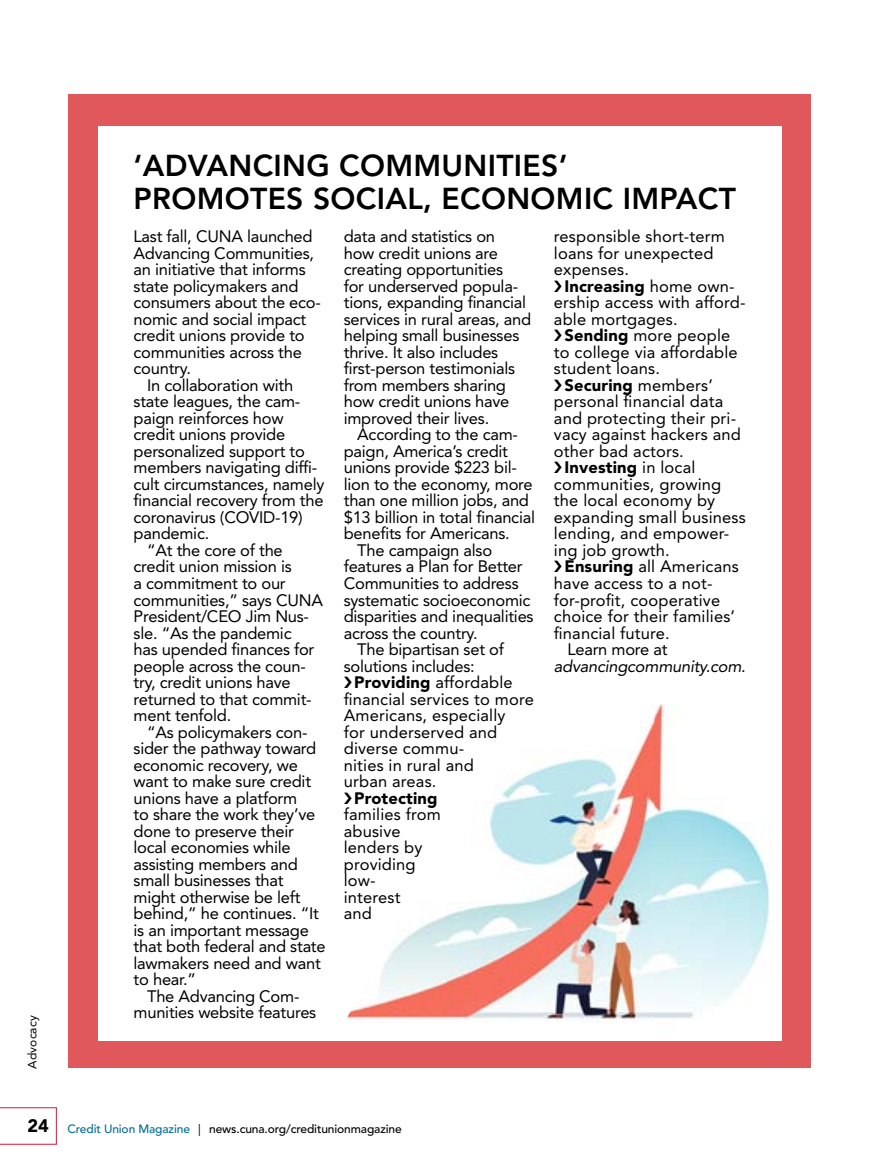
<style>
.page{position:relative;width:878px;height:1175px;background:#fff}
.page>*{position:absolute;margin:0;border:0;box-sizing:border-box;transform-origin:0 0}
.t1{font:800 30px/33px "Avenir LT Std";letter-spacing:.01em;color:#000}
.t2{font:16.5px/16.5px "Avenir LT Std";letter-spacing:-.015em;color:#000}
.t3{font:16.5px/16.5px "Avenir LT Std";letter-spacing:.01em;color:#000}
.t4{font:900 16.5px "Avenir LT Std";letter-spacing:.01em;color:#000}
.t5{font:italic 16.5px "Avenir LT Std";letter-spacing:-.015em;color:#000}
.t6{font:500 12px "Avenir LT Std";letter-spacing:-.01em;color:#000}
.t7{font:12px "Avenir LT Std";letter-spacing:.01em;color:#000}
.s1{font-weight:900}
.s2{font-weight:400}
.s3{font-style:normal}
.s4{font-weight:900;font-size:18px}
.s5{color:#006d92}
</style>
<div class="page">
<svg style="left:0;top:1107px;width:57px;height:37px"></svg>
<div style="left:68px;top:94px;width:742px;height:973px;background:#e0585c"></div>
<div style="left:98px;top:127px;width:683px;height:913px;background:#fff"></div>
<img style="left:489px;top:720px;width:165px;height:135px">
<img style="left:654px;top:704px;width:116px;height:315px">
<img style="left:346px;top:855px;width:309px;height:168px">
<p class="t7" style="left:25px;top:1068px;width:55px;rotate:-90deg">Advocacy</p>
<h1 class="t1" style="left:134px;top:149px;width:603px">‘ADVANCING COMMUNITIES’<br>PROMOTES SOCIAL, ECONOMIC IMPACT</h1>
<p class="t2" style="left:134px;top:228px;width:180px">Last fall, CUNA launched</p>
<p class="t2" style="left:134px;top:245px;width:182px">Advancing Communities,</p>
<p class="t2" style="left:134px;top:261px;width:174px">an initiative that informs</p>
<p class="t2" style="left:134px;top:278px;width:166px">state policymakers and</p>
<p class="t2" style="left:134px;top:294px;width:189px">consumers about the eco-</p>
<p class="t2" style="left:134px;top:311px;width:174px">nomic and social impact</p>
<p class="t2" style="left:134px;top:327px;width:173px">credit unions provide to</p>
<p class="t2" style="left:134px;top:344px;width:170px">communities across the</p>
<p class="t2" style="left:134px;top:360px;width:59px">country.</p>
<p class="t2" style="left:147px;top:377px;width:148px">In collaboration with</p>
<p class="t2" style="left:134px;top:393px;width:168px">state leagues, the cam-</p>
<p class="t2" style="left:134px;top:410px;width:152px">paign reinforces how</p>
<p class="t2" style="left:134px;top:426px;width:153px">credit unions provide</p>
<p class="t2" style="left:134px;top:443px;width:173px">personalized support to</p>
<p class="t2" style="left:134px;top:459px;width:185px">members navigating diffi-</p>
<p class="t2" style="left:134px;top:476px;width:192px">cult circumstances, namely</p>
<p class="t2" style="left:134px;top:492px;width:191px">financial recovery from the</p>
<p class="t2" style="left:134px;top:509px;width:171px">coronavirus (COVID-19)</p>
<p class="t2" style="left:134px;top:525px;width:77px">pandemic.</p>
<p class="t2" style="left:147px;top:542px;width:137px">“At the core of the</p>
<p class="t2" style="left:134px;top:558px;width:160px">credit union mission is</p>
<p class="t2" style="left:134px;top:575px;width:154px">a commitment to our</p>
<p class="t2" style="left:134px;top:591px;width:191px">communities,” says CUNA</p>
<p class="t2" style="left:134px;top:608px;width:177px">President/CEO Jim Nus-</p>
<p class="t2" style="left:134px;top:624px;width:159px">sle. “As the pandemic</p>
<p class="t2" style="left:134px;top:641px;width:182px">has upended finances for</p>
<p class="t2" style="left:134px;top:657px;width:174px">people across the coun-</p>
<p class="t2" style="left:134px;top:674px;width:158px">try, credit unions have</p>
<p class="t2" style="left:134px;top:690px;width:180px">returned to that commit-</p>
<p class="t2" style="left:134px;top:707px;width:99px">ment tenfold.</p>
<p class="t2" style="left:147px;top:723px;width:162px">“As policymakers con-</p>
<p class="t2" style="left:134px;top:740px;width:184px">sider the pathway toward</p>
<p class="t2" style="left:134px;top:756px;width:166px">economic recovery, we</p>
<p class="t2" style="left:134px;top:773px;width:179px">want to make sure credit</p>
<p class="t2" style="left:134px;top:789px;width:165px">unions have a platform</p>
<p class="t2" style="left:134px;top:806px;width:183px">to share the work they’ve</p>
<p class="t2" style="left:134px;top:822px;width:162px">done to preserve their</p>
<p class="t2" style="left:134px;top:839px;width:159px">local economies while</p>
<p class="t2" style="left:134px;top:855px;width:166px">assisting members and</p>
<p class="t2" style="left:134px;top:872px;width:152px">small businesses that</p>
<p class="t2" style="left:134px;top:888px;width:168px">might otherwise be left</p>
<p class="t2" style="left:134px;top:905px;width:187px">behind,” he continues. “It</p>
<p class="t2" style="left:134px;top:921px;width:177px">is an important message</p>
<p class="t2" style="left:134px;top:938px;width:194px">that both federal and state</p>
<p class="t2" style="left:134px;top:954px;width:189px">lawmakers need and want</p>
<p class="t2" style="left:134px;top:971px;width:64px">to hear.”</p>
<p class="t2" style="left:147px;top:987px;width:154px">The Advancing Com-</p>
<p class="t2" style="left:134px;top:1004px;width:184px">munities website features</p>
<p class="t2" style="left:344px;top:228px;width:189px">data and statistics on<br>how credit unions are creating opportunities<br>for underserved popula&shy;tions, expanding financial services in rural areas, and helping small businesses thrive. It also includes first-person testimonials from members sharing how credit unions have improved their lives.</p>
<p class="t2" style="left:357px;top:426px;width:162px">According to the cam-</p>
<p class="t2" style="left:344px;top:443px;width:166px">paign, America’s credit</p>
<p class="t2" style="left:344px;top:459px;width:175px">unions provide $223 bil-</p>
<p class="t2" style="left:344px;top:476px;width:190px">lion to the economy, more</p>
<p class="t2" style="left:344px;top:492px;width:187px">than one million jobs, and</p>
<p class="t2" style="left:344px;top:509px;width:193px">$13 billion in total financial</p>
<p class="t2" style="left:344px;top:525px;width:168px">benefits for Americans.</p>
<p class="t2" style="left:357px;top:542px;width:136px">The campaign also</p>
<p class="t2" style="left:344px;top:558px;width:180px">features a Plan for Better</p>
<p class="t2" style="left:344px;top:575px;width:176px">Communities to address</p>
<p class="t2" style="left:344px;top:591px;width:188px">systematic socioeconomic</p>
<p class="t2" style="left:344px;top:608px;width:191px">disparities and inequalities</p>
<p class="t2" style="left:344px;top:624px;width:135px">across the country.</p>
<p class="t2" style="left:357px;top:641px;width:148px">The bipartisan set of</p>
<p class="t2" style="left:344px;top:657px;width:132px">solutions includes:</p>
<p class="t3" style="left:354px;top:674px;width:160px"><span class="s1">Providing</span> affordable</p>
<p class="t3" style="left:344px;top:690px;width:192px">financial services to more</p>
<p class="t3" style="left:344px;top:707px;width:163px">Americans, especially</p>
<p class="t3" style="left:344px;top:723px;width:155px">for underserved and</p>
<p class="t3" style="left:344px;top:740px;width:122px">diverse commu-</p>
<p class="t3" style="left:344px;top:756px;width:132px">nities in rural and</p>
<p class="t3" style="left:344px;top:773px;width:94px">urban areas.</p>
<p class="t4" style="left:354px;top:788px;width:85px">Protecting</p>
<p class="t3" style="left:344px;top:806px;width:99px">families from abusive lenders by providing low-<br>interest<br>and</p>
<p class="t3" style="left:554px;top:228px;width:172px">responsible short-term loans for unexpected expenses.</p>
<p class="t3" style="left:554px;top:278px;width:193px;text-indent:10px"><span class="s1">Increasing</span> home own&shy;ership access with afford&shy;able mortgages.</p>
<p class="t3" style="left:564px;top:327px;width:167px"><span class="s1">Sending</span> more people</p>
<p class="t3" style="left:554px;top:344px;width:185px">to college via affordable</p>
<p class="t3" style="left:554px;top:360px;width:108px">student loans.</p>
<p class="t4" style="left:564px;top:375px;width:150px">Securing <span class="s2">members’</span></p>
<p class="t3" style="left:554px;top:393px;width:171px">personal financial data</p>
<p class="t3" style="left:554px;top:410px;width:184px">and protecting their pri-</p>
<p class="t3" style="left:554px;top:426px;width:188px">vacy against hackers and</p>
<p class="t3" style="left:554px;top:443px;width:131px">other bad actors.</p>
<p class="t4" style="left:564px;top:458px;width:132px">Investing <span class="s2">in local</span></p>
<p class="t3" style="left:554px;top:476px;width:169px">communities, growing</p>
<p class="t3" style="left:554px;top:492px;width:163px">the local economy by</p>
<p class="t3" style="left:554px;top:509px;width:193px">expanding small business</p>
<p class="t3" style="left:554px;top:525px;width:177px">lending, and empower-</p>
<p class="t3" style="left:554px;top:542px;width:117px">ing job growth.</p>
<p class="t3" style="left:564px;top:558px;width:176px"><span class="s1">Ensuring</span> all Americans</p>
<p class="t3" style="left:554px;top:575px;width:160px">have access to a not-</p>
<p class="t3" style="left:554px;top:591px;width:168px">for-profit, cooperative</p>
<p class="t3" style="left:554px;top:608px;width:183px">choice for their families’</p>
<p class="t3" style="left:554px;top:624px;width:117px">financial future.</p>
<p class="t2" style="left:567px;top:641px;width:102px">Learn more at</p>
<p class="t5" style="left:554px;top:656px;width:193px">advancingcommunity.com<span class="s3">.</span></p>
<p class="t6" style="left:28px;top:1122px;width:375px"><span class="s4">24</span> <span class="s5">Credit Union Magazine</span> <span class="s2">|</span> news.cuna.org/creditunionmagazine</p>
</div>
